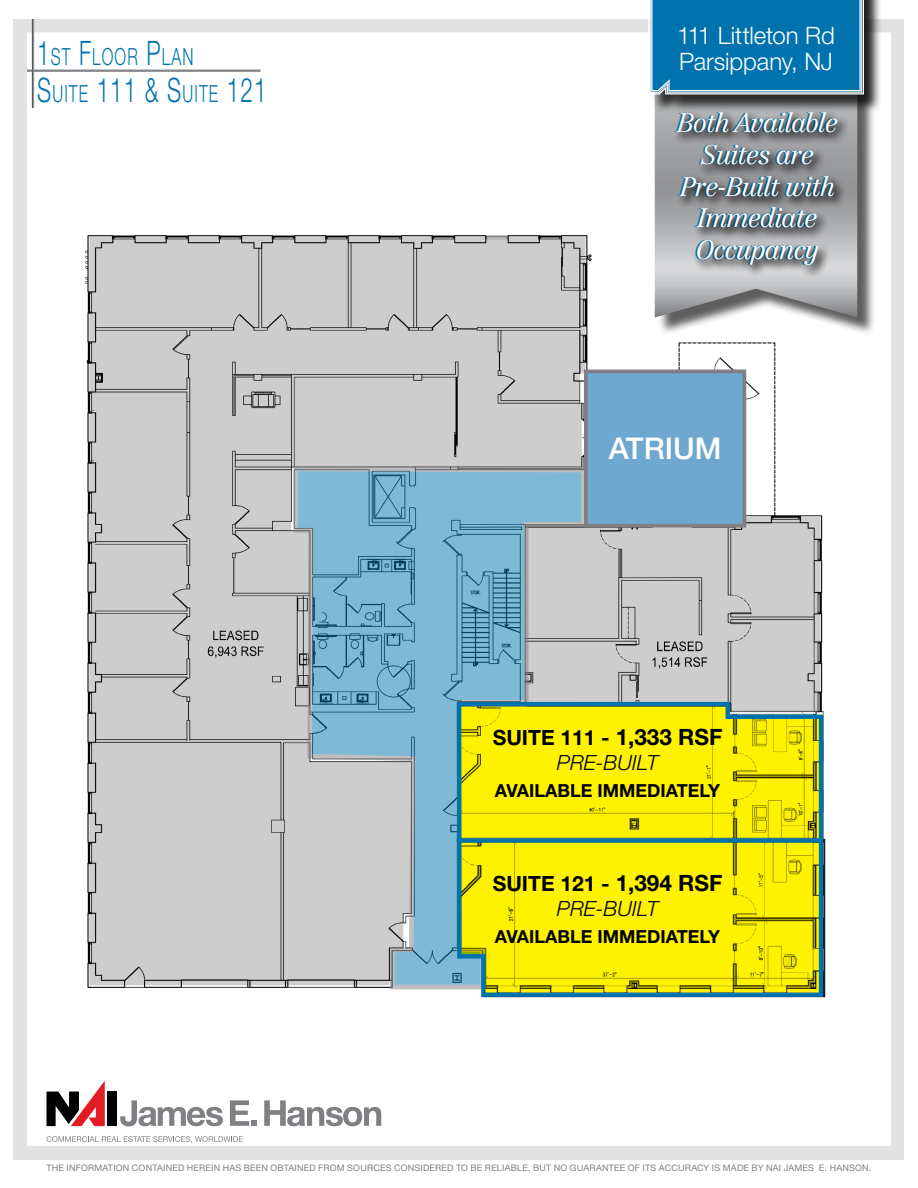
<style>
.page{position:relative;width:918px;height:1188px;background:#fff}
.page>*{position:absolute;margin:0;border:0;box-sizing:border-box;transform-origin:0 0}
.t1{font:300 33.75px "Helvetica Neue LT Std";letter-spacing:.05em;color:#0073ae;scale:.67 1}
.t2{font:500 30px "Helvetica Neue LT Std";color:#fff}
.t3{font:italic 300 26.4px/31.7px "Centennial LT Std";letter-spacing:-.05em;color:#fff;text-align:center}
.t4{font:300 24px/25.5px "Helvetica Neue LT Std";letter-spacing:-.005em;color:#fff}
.t5{font:300 23.7px "Helvetica Neue LT Std";letter-spacing:.07em;color:#0073ae;scale:.67 1}
.t6{font:700 21px/25.2px "Helvetica Neue LT Std";color:#000;text-align:center}
.t7{font:700 18px "Helvetica Neue LT Std";color:#000}
.t8{font:9px "Helvetica Neue LT Std";letter-spacing:.02em;color:#807f83}
.s1{font-size:33.75px}
.s2{font-size:23.7px}
.s3{font-size:22.5px}
.s4{font-weight:300;font-style:italic}
</style>
<div class="page">
<div style="left:14px;top:19px;width:890px;height:1141px;background:#e2e2e3"></div>
<div style="left:27px;top:32px;width:864px;height:1114px;background:#fff"></div>
<div style="left:108px;top:1092px;width:9px;height:34px;background:#000"></div>
<svg style="left:46px;top:1081px;width:59px;height:45px"></svg>
<svg style="left:120px;top:1100px;width:103px;height:26px"></svg>
<svg style="left:230px;top:1100px;width:27px;height:26px"></svg>
<svg style="left:264px;top:1100px;width:117px;height:26px"></svg>
<svg style="left:47px;top:1136px;width:196px;height:7px"></svg>
<hr style="left:27px;top:70px;width:234px;height:2px;background:#808285">
<hr style="left:32px;top:19px;width:2px;height:89px;background:#fff">
<img style="left:85px;top:235px;width:741px;height:762px">
<div style="left:586px;top:371px;width:158px;height:155px;background:#6ea7d0"></div>
<div style="left:584px;top:370px;width:162px;height:158px;border:4px solid #807f83"></div>
<svg style="left:291px;top:464px;width:297px;height:527px"></svg>
<svg style="left:455px;top:700px;width:370px;height:298px"></svg>
<div style="left:457px;top:838px;width:366px;height:5px;background:#0073ae"></div>
<div style="left:657px;top:0;width:219px;height:335px;background:#000;opacity:.75"></div>
<svg style="left:654px;top:113px;width:204px;height:206px"></svg>
<div style="left:674px;top:109px;width:176px;height:169px;background:#000;opacity:.75"></div>
<div style="left:650px;top:0;width:232px;height:113px;background:#000;opacity:.75"></div>
<svg style="left:647px;top:0;width:218px;height:95px"></svg>
<h3 class="t5" style="left:37px;top:42px;width:235px"><span class="s1">1</span>ST <span class="s1">F</span>LOOR <span class="s1">P</span>LAN</h3>
<h1 class="t1" style="left:37px;top:70px;width:344px">S<span class="s2">UITE</span> 111 &amp; S<span class="s2">UITE</span> 121</h1>
<h3 class="t4" style="left:677px;top:22px;width:159px">111 Littleton Rd<br>Parsippany, NJ</h3>
<h3 class="t3" style="left:677px;top:107px;width:162px">Both Available<br>Suites are<br>Pre-Built with<br>Immediate<br>Occupancy</h3>
<h2 class="t2" style="left:609px;top:431px;width:114px">ATRIUM</h2>
<h3 class="t6" style="left:493px;top:724px;width:231px">SUITE 111 - <span class="s3">1,333 RSF<br></span><span class="s4">PRE-BUILT</span></h3>
<h3 class="t7" style="left:495px;top:780px;width:227px">AVAILABLE IMMEDIATELY</h3>
<h3 class="t6" style="left:493px;top:870px;width:231px">SUITE 121 - <span class="s3">1,394 RSF<br></span><span class="s4">PRE-BUILT</span></h3>
<h3 class="t7" style="left:495px;top:925px;width:227px">AVAILABLE IMMEDIATELY</h3>
<p class="t8" style="left:47px;top:1163px;width:826px">THE INFORMATION CONTAINED HEREIN HAS BEEN OBTAINED FROM SOURCES CONSIDERED TO BE RELIABLE, BUT NO GUARANTEE OF ITS ACCURACY IS MADE BY NAI JAMES E. HANSON.</p>
</div>
